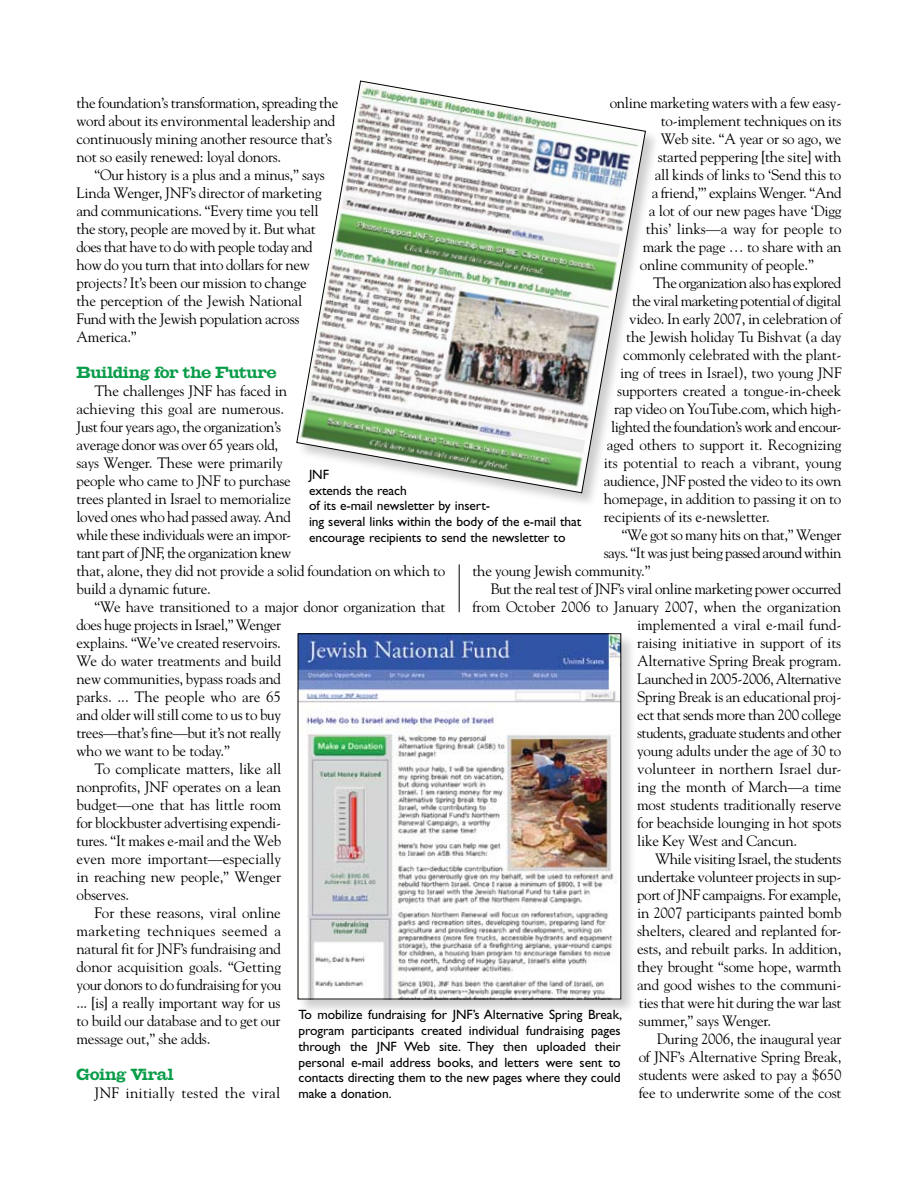
<style>
.page{position:relative;width:918px;height:1188px;background:#fff}
.page>*{position:absolute;margin:0;border:0;box-sizing:border-box;transform-origin:0 0}
.t1{font:15px/18px "Goudy";letter-spacing:-.015em;color:#000}
.t2{font:15px "Goudy";letter-spacing:-.035em;color:#000}
.t3{font:15px "Goudy";letter-spacing:-.04em;color:#000}
.t4{font:700 15px "OL Egiziano";color:#099d49}
.t5{font:15px "Goudy";letter-spacing:.02em;color:#000}
.t6{font:15px "Goudy";letter-spacing:.015em;color:#000}
.t7{font:13.5px/15.8px "Gill Sans";letter-spacing:-.005em;color:#000}
</style>
<div class="page">
<div style="left:296px;top:632px;width:342px;height:385px;background:#000;opacity:.2"></div>
<img style="left:300px;top:636px;width:319px;height:361px">
<hr style="left:459px;top:564px;width:1px;height:48px;background:#000">
<img style="left:296px;top:81px;width:350px;height:412px">
<p class="t1" style="left:76px;top:93px;width:263px">the foundation’s transformation, spreading the word about its environmental leadership and continuously mining another resource that’s not so easily renewed: loyal donors.</p>
<p class="t1" style="left:76px;top:165px;width:250px;text-indent:18px">“Our history is a plus and a minus,” says Linda Wenger, JNF’s director of marketing and communications. “Every time you tell the story, people are moved by it. But what does that have to do with people today and how do you turn that into dollars for new projects? It’s been our mission to change the perception of the Jewish National Fund with the Jewish population across America.”</p>
<p class="t4" style="left:76px;top:363px;width:202px">Building for the Future</p>
<p class="t1" style="left:76px;top:381px;width:370px;text-indent:18px">The challenges JNF has faced in<br>achieving this goal are numerous.<br>Just four years ago, the organization’s<br>average donor was over 65 years old,<br>says Wenger. These were primarily<br>people who came to JNF to purchase<br>trees planted in Israel to memorialize<br>loved ones who had passed away. And<br>while these individuals were an impor-<br>tant part of JNF, the organization knew<br>that, alone, they did not provide a solid foundation on which to build a dynamic future.</p>
<p class="t1" style="left:94px;top:597px;width:353px">“We have transitioned to a major donor organization that</p>
<p class="t1" style="left:76px;top:615px;width:206px">does huge projects in Israel,” Wenger</p>
<p class="t1" style="left:76px;top:633px;width:206px">explains. “We’ve created reservoirs.</p>
<p class="t1" style="left:76px;top:651px;width:206px">We do water treatments and build</p>
<p class="t1" style="left:76px;top:669px;width:206px">new communities, bypass roads and</p>
<p class="t1" style="left:76px;top:687px;width:206px">parks. ... The people who are 65</p>
<p class="t1" style="left:76px;top:705px;width:206px">and older will still come to us to buy</p>
<p class="t1" style="left:76px;top:723px;width:206px">trees—that’s fine—but it’s not really</p>
<p class="t1" style="left:76px;top:741px;width:155px">who we want to be today.”</p>
<p class="t1" style="left:94px;top:759px;width:188px">To complicate matters, like all</p>
<p class="t1" style="left:76px;top:777px;width:206px">nonprofits, JNF operates on a lean</p>
<p class="t1" style="left:76px;top:795px;width:206px">budget—one that has little room</p>
<p class="t1" style="left:76px;top:813px;width:206px">for blockbuster advertising expendi-</p>
<p class="t1" style="left:76px;top:831px;width:206px">tures. “It makes e-mail and the Web</p>
<p class="t1" style="left:76px;top:849px;width:206px">even more important—especially</p>
<p class="t1" style="left:76px;top:867px;width:206px">in reaching new people,” Wenger</p>
<p class="t1" style="left:76px;top:885px;width:54px">observes.</p>
<p class="t1" style="left:94px;top:903px;width:188px">For these reasons, viral online</p>
<p class="t5" style="left:76px;top:921px;width:206px">marketing techniques seemed a</p>
<p class="t1" style="left:76px;top:939px;width:206px">natural fit for JNF’s fundraising and</p>
<p class="t1" style="left:76px;top:957px;width:206px">donor acquisition goals. “Getting</p>
<p class="t1" style="left:76px;top:975px;width:206px">your donors to do fundraising for you</p>
<p class="t1" style="left:76px;top:993px;width:205px">... [is] a really important way for us</p>
<p class="t1" style="left:76px;top:1011px;width:206px">to build our database and to get our</p>
<p class="t1" style="left:76px;top:1029px;width:135px">message out,” she adds.</p>
<p class="t4" style="left:76px;top:1065px;width:99px">Going Viral</p>
<p class="t6" style="left:94px;top:1083px;width:187px">JNF initially tested the viral</p>
<p class="t1" style="left:610px;top:93px;width:233px">online marketing waters with a few easy-</p>
<p class="t1" style="left:661px;top:111px;width:182px">to-implement techniques on its</p>
<p class="t1" style="left:661px;top:129px;width:182px">Web site. “A year or so ago, we</p>
<p class="t1" style="left:658px;top:147px;width:185px">started peppering [the site] with</p>
<p class="t1" style="left:655px;top:165px;width:188px">all kinds of links to ‘Send this to</p>
<p class="t1" style="left:652px;top:183px;width:191px">a friend,’” explains Wenger. “And</p>
<p class="t1" style="left:649px;top:201px;width:194px">a lot of our new pages have ‘Digg</p>
<p class="t1" style="left:646px;top:219px;width:197px">this’ links—a way for people to</p>
<p class="t1" style="left:643px;top:237px;width:200px">mark the page … to share with an</p>
<p class="t1" style="left:640px;top:255px;width:176px">online community of people.”</p>
<p class="t3" style="left:653px;top:273px;width:190px">The organization also has explored</p>
<p class="t2" style="left:632px;top:291px;width:211px">the viral marketing potential of digital</p>
<p class="t1" style="left:629px;top:309px;width:214px">video. In early 2007, in celebration of</p>
<p class="t1" style="left:626px;top:327px;width:217px">the Jewish holiday Tu Bishvat (a day</p>
<p class="t1" style="left:623px;top:345px;width:220px">commonly celebrated with the plant-</p>
<p class="t1" style="left:620px;top:363px;width:223px">ing of trees in Israel), two young JNF</p>
<p class="t1" style="left:617px;top:381px;width:226px">supporters created a tongue-in-cheek</p>
<p class="t1" style="left:614px;top:399px;width:229px">rap video on YouTube.com, which high-</p>
<p class="t2" style="left:611px;top:417px;width:232px">lighted the foundation’s work and encour-</p>
<p class="t1" style="left:607px;top:435px;width:236px">aged others to support it. Recognizing</p>
<p class="t1" style="left:604px;top:453px;width:239px">its potential to reach a vibrant, young</p>
<p class="t1" style="left:604px;top:471px;width:239px">audience, JNF posted the video to its own</p>
<p class="t1" style="left:604px;top:489px;width:239px">homepage, in addition to passing it on to</p>
<p class="t1" style="left:604px;top:507px;width:167px">recipients of its e-newsletter.</p>
<p class="t1" style="left:622px;top:525px;width:221px">“We got so many hits on that,” Wenger</p>
<p class="t3" style="left:604px;top:543px;width:239px">says. “It was just being passed around within</p>
<p class="t1" style="left:472px;top:561px;width:180px">the young Jewish community.”</p>
<p class="t1" style="left:490px;top:579px;width:352px">But the real test of JNF’s viral online marketing power occurred</p>
<p class="t1" style="left:472px;top:597px;width:370px">from October 2006 to January 2007, when the organization</p>
<p class="t1" style="left:637px;top:615px;width:206px">implemented a viral e-mail fund-</p>
<p class="t1" style="left:637px;top:633px;width:206px">raising initiative in support of its</p>
<p class="t1" style="left:637px;top:651px;width:206px">Alternative Spring Break program.</p>
<p class="t2" style="left:637px;top:669px;width:206px">Launched in 2005-2006, Alternative</p>
<p class="t1" style="left:637px;top:687px;width:206px">Spring Break is an educational proj-</p>
<p class="t1" style="left:637px;top:705px;width:206px">ect that sends more than 200 college</p>
<p class="t2" style="left:637px;top:723px;width:206px">students, graduate students and other</p>
<p class="t1" style="left:637px;top:741px;width:206px">young adults under the age of 30 to</p>
<p class="t1" style="left:637px;top:759px;width:206px">volunteer in northern Israel dur-</p>
<p class="t1" style="left:637px;top:777px;width:206px">ing the month of March—a time</p>
<p class="t1" style="left:637px;top:795px;width:206px">most students traditionally reserve</p>
<p class="t1" style="left:637px;top:813px;width:206px">for beachside lounging in hot spots</p>
<p class="t1" style="left:637px;top:831px;width:162px">like Key West and Cancun.</p>
<p class="t1" style="left:655px;top:849px;width:188px">While visiting Israel, the students</p>
<p class="t1" style="left:637px;top:867px;width:206px">undertake volunteer projects in sup-</p>
<p class="t1" style="left:637px;top:885px;width:206px">port of JNF campaigns. For example,</p>
<p class="t1" style="left:637px;top:903px;width:206px">in 2007 participants painted bomb</p>
<p class="t1" style="left:637px;top:921px;width:206px">shelters, cleared and replanted for-</p>
<p class="t1" style="left:637px;top:939px;width:206px">ests, and rebuilt parks. In addition,</p>
<p class="t1" style="left:637px;top:957px;width:206px">they brought “some hope, warmth</p>
<p class="t1" style="left:637px;top:975px;width:206px">and good wishes to the communi-</p>
<p class="t1" style="left:639px;top:993px;width:204px">ties that were hit during the war last</p>
<p class="t1" style="left:639px;top:1011px;width:134px">summer,” says Wenger.</p>
<p class="t1" style="left:657px;top:1029px;width:186px">During 2006, the inaugural year</p>
<p class="t1" style="left:639px;top:1047px;width:204px">of JNF’s Alternative Spring Break,</p>
<p class="t1" style="left:639px;top:1065px;width:204px">students were asked to pay a $650</p>
<p class="t1" style="left:639px;top:1083px;width:204px">fee to underwrite some of the cost</p>
<p class="t7" style="left:309px;top:466px;width:274px">JNF<br>extends the reach<br>of its e-mail newsletter by insert-<br>ing several links within the body of the e-mail that encourage recipients to send the newsletter to</p>
<p class="t7" style="left:298px;top:1007px;width:325px;text-align:justify">To mobilize fundraising for JNF’s Alternative Spring Break, program participants created individual fundraising pages through the JNF Web site. They then uploaded their personal e-mail address books, and letters were sent to contacts directing them to the new pages where they could make a donation.</p>
</div>
